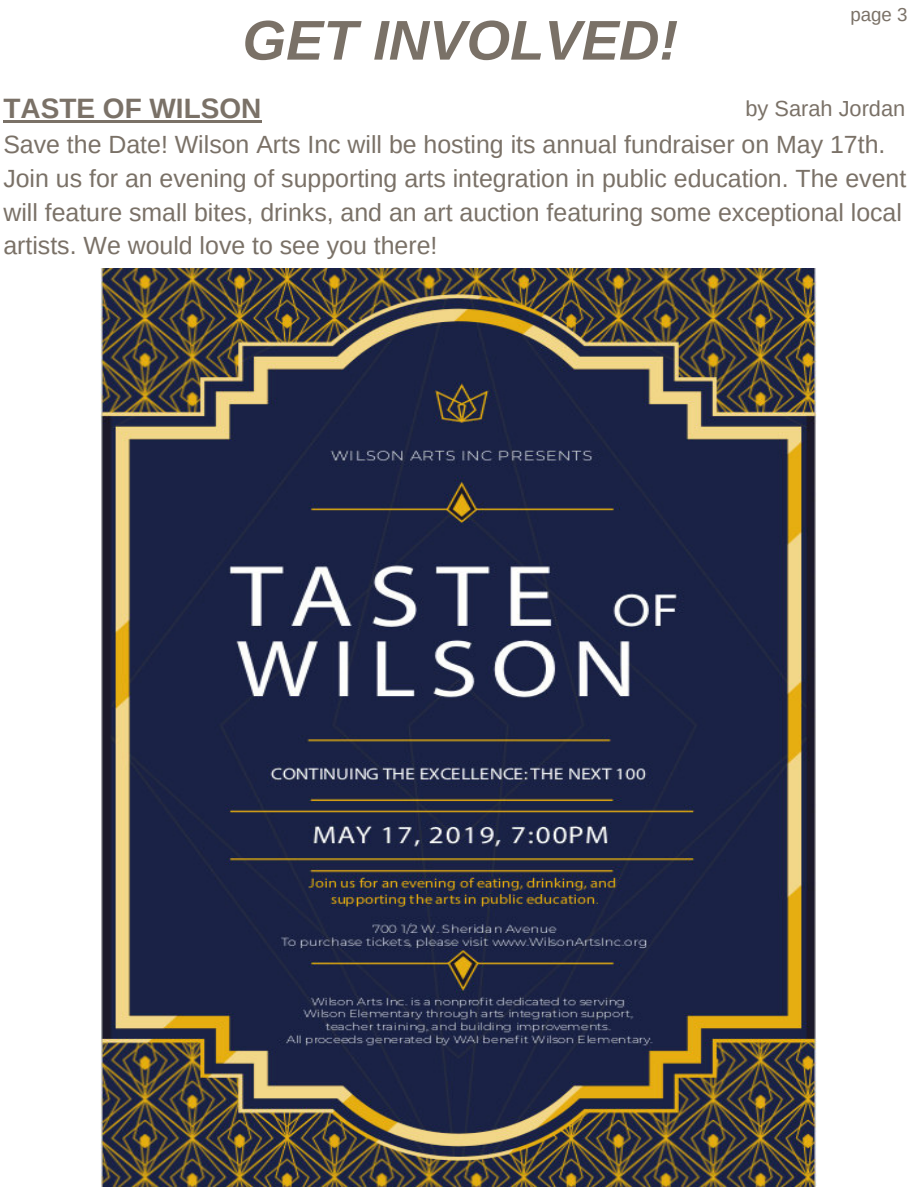
<style>
.page{position:relative;width:918px;height:1188px;background:#fff}
.page>*{position:absolute;margin:0;border:0;box-sizing:border-box;transform-origin:0 0}
.t1{font:italic 700 55.95px "Arimo";color:#7a7167}
.t2{font:700 28.05px "Arimo";color:#7a7167}
.t3{font:24.9px/33.8px "Arimo";color:#7a7167}
.t4{font:21.75px "Arimo";color:#7a7167}
.t5{font:18.6px "Arimo";color:#7a7167}
</style>
<div class="page">
<hr style="left:3px;top:120px;width:17px;height:3px;background:#7a7167">
<hr style="left:20px;top:120px;width:21px;height:3px;background:#7a7167">
<hr style="left:41px;top:120px;width:18px;height:3px;background:#7a7167">
<hr style="left:59px;top:120px;width:17px;height:3px;background:#7a7167">
<hr style="left:76px;top:120px;width:19px;height:3px;background:#7a7167">
<svg style="left:95px;top:120px;width:8px;height:3px"></svg>
<hr style="left:103px;top:120px;width:22px;height:3px;background:#7a7167">
<hr style="left:125px;top:120px;width:17px;height:3px;background:#7a7167">
<svg style="left:142px;top:120px;width:8px;height:3px"></svg>
<hr style="left:150px;top:120px;width:26px;height:3px;background:#7a7167">
<svg style="left:176px;top:120px;width:8px;height:3px"></svg>
<hr style="left:184px;top:120px;width:17px;height:3px;background:#7a7167">
<hr style="left:201px;top:120px;width:19px;height:3px;background:#7a7167">
<hr style="left:220px;top:120px;width:21px;height:3px;background:#7a7167">
<hr style="left:241px;top:120px;width:21px;height:3px;background:#7a7167">
<img style="left:100px;top:269px;width:717px;height:918px">
<h1 class="t1" style="left:243px;top:2px;width:437px">GET INVOLVED!</h1>
<p class="t5" style="left:851px;top:3px;width:59px">page 3</p>
<p class="t2" style="left:3px;top:89px;width:260px">TASTE OF WILSON</p>
<p class="t4" style="left:746px;top:95px;width:161px">by Sarah Jordan</p>
<p class="t3" style="left:3px;top:128px;width:904px">Save the Date! Wilson Arts Inc will be hosting its annual fundraiser on May 17th.<br>Join us for an evening of supporting arts integration in public education. The event will feature small bites, drinks, and an art auction featuring some exceptional local artists. We would love to see you there!</p>
</div>
